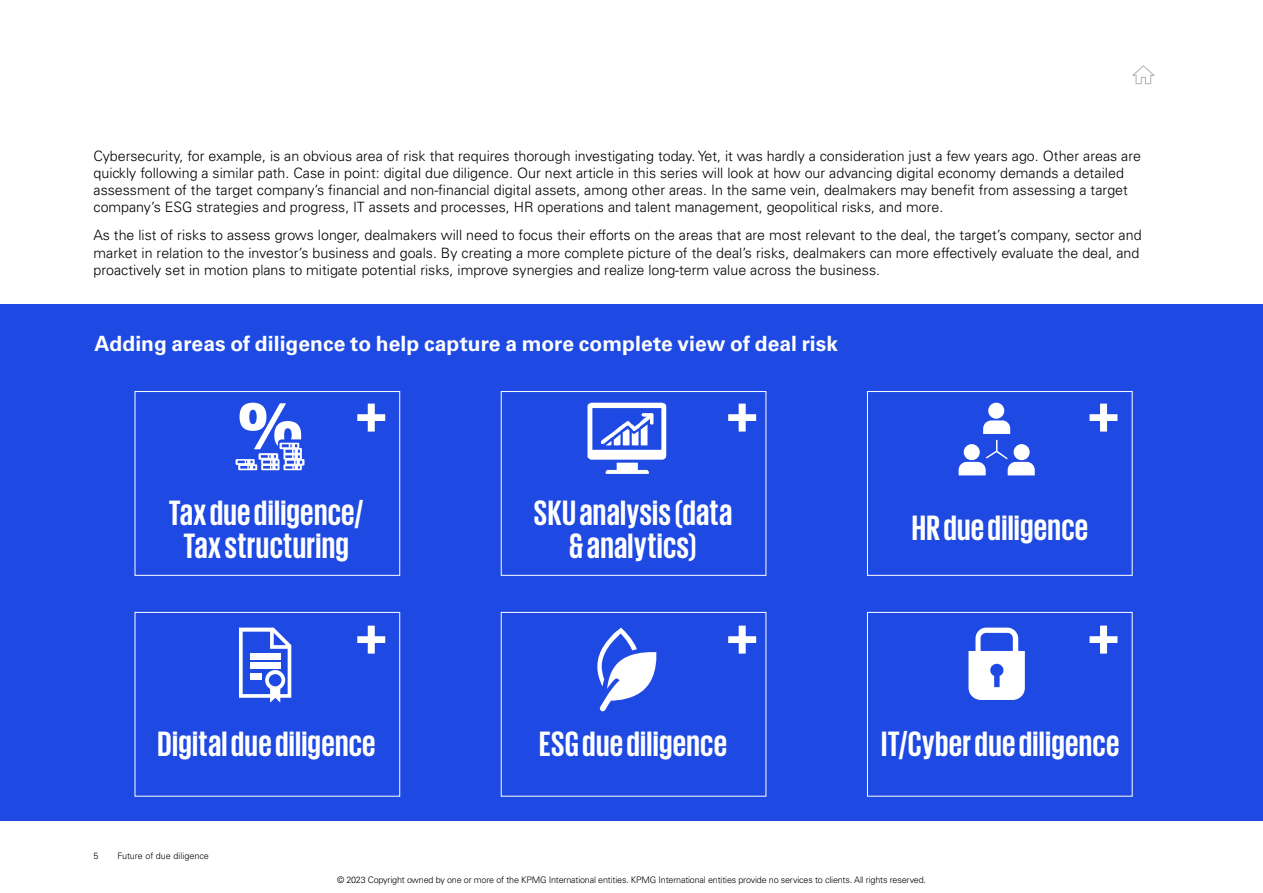
<style>
.page{position:relative;width:1263px;height:893px;background:#fff}
.page>*{position:absolute;margin:0;border:0;box-sizing:border-box;transform-origin:0 0}
.t1{font:700 52.5px "Univers LT Std";color:#fff}
.t2{font:700 36px/33px "KPMG";letter-spacing:.01em;color:#fff;text-align:center}
.t3{font:700 21px "Univers LT Std";letter-spacing:.005em;color:#fff}
.t4{font:300 14.25px/17.1px "Univers LT Std";color:#000}
.t5{font:300 9px "Univers LT Std";letter-spacing:-.02em;color:#000}
.t6{font:300 9px "Univers LT Std";color:#000}
</style>
<div class="page">
<svg style="left:1132px;top:65px;width:23px;height:19px"></svg>
<div style="left:0;top:304px;width:1263px;height:517px;background:#1e49e2"></div>
<svg style="left:236px;top:403px;width:68px;height:67px"></svg>
<div style="left:135px;top:391px;width:265px;height:185px;border:1px solid #fff"></div>
<svg style="left:239px;top:628px;width:52px;height:75px"></svg>
<div style="left:250px;top:673px;width:11px;height:6px;background:#fff"></div>
<div style="left:250px;top:653px;width:30px;height:6px;background:#fff"></div>
<div style="left:250px;top:663px;width:30px;height:6px;background:#fff"></div>
<div style="left:135px;top:612px;width:265px;height:184px;border:1px solid #fff"></div>
<svg style="left:587px;top:403px;width:79px;height:71px"></svg>
<div style="left:501px;top:391px;width:265px;height:185px;border:1px solid #fff"></div>
<svg style="left:597px;top:628px;width:60px;height:84px"></svg>
<div style="left:501px;top:612px;width:265px;height:184px;border:1px solid #fff"></div>
<div style="left:988px;top:403px;width:16px;height:16px;background:#fff;border-radius:50%"></div>
<svg style="left:983px;top:420px;width:27px;height:14px"></svg>
<svg style="left:959px;top:440px;width:76px;height:35px"></svg>
<div style="left:867px;top:391px;width:265px;height:185px;border:1px solid #fff"></div>
<svg style="left:968px;top:628px;width:57px;height:72px"></svg>
<div style="left:867px;top:612px;width:265px;height:184px;border:1px solid #fff"></div>
<p class="t4" style="left:94px;top:147px;width:1049px">Cybersecurity, for example, is an obvious area of risk that requires thorough investigating today. Yet, it was hardly a consideration just a few years ago. Other areas are quickly following a similar path. Case in point: digital due diligence. Our next article in this series will look at how our advancing digital economy demands a detailed assessment of the target company’s financial and non-financial digital assets, among other areas. In the same vein, dealmakers may benefit from assessing a target company’s ESG strategies and progress, IT assets and processes, HR operations and talent management, geopolitical risks, and more.</p>
<p class="t4" style="left:94px;top:227px;width:1049px">As the list of risks to assess grows longer, dealmakers will need to focus their efforts on the areas that are most relevant to the deal, the target’s company, sector and market in relation to the investor’s business and goals. By creating a more complete picture of the deal’s risks, dealmakers can more effectively evaluate the deal, and proactively set in motion plans to mitigate potential risks, improve synergies and realize long-term value across the business.</p>
<h3 class="t3" style="left:94px;top:331px;width:745px">Adding areas of diligence to help capture a more complete view of deal risk</h3>
<h1 class="t1" style="left:356px;top:382px;width:32px">+</h1>
<h1 class="t1" style="left:727px;top:382px;width:32px">+</h1>
<h2 class="t2" style="left:169px;top:495px;width:196px">Tax due diligence/<br>Tax structuring</h2>
<h2 class="t2" style="left:534px;top:495px;width:200px">SKU analysis (data &amp; analytics)</h2>
<h1 class="t1" style="left:356px;top:604px;width:32px">+</h1>
<h1 class="t1" style="left:727px;top:604px;width:32px">+</h1>
<h2 class="t2" style="left:158px;top:726px;width:220px">Digital due diligence</h2>
<h2 class="t2" style="left:539px;top:726px;width:189px">ESG due diligence</h2>
<p class="t5" style="left:94px;top:851px;width:7px">5</p>
<p class="t6" style="left:118px;top:851px;width:93px">Future of due diligence</p>
<h1 class="t1" style="left:1088px;top:382px;width:32px">+</h1>
<h2 class="t2" style="left:912px;top:510px;width:178px">HR due diligence</h2>
<h1 class="t1" style="left:1088px;top:604px;width:32px">+</h1>
<h2 class="t2" style="left:881px;top:726px;width:240px">IT/Cyber due diligence</h2>
<p class="t5" style="left:337px;top:875px;width:590px">© 2023 Copyright owned by one or more of the KPMG International entities. KPMG International entities provide no services to clients. All rights reserved.</p>
</div>
